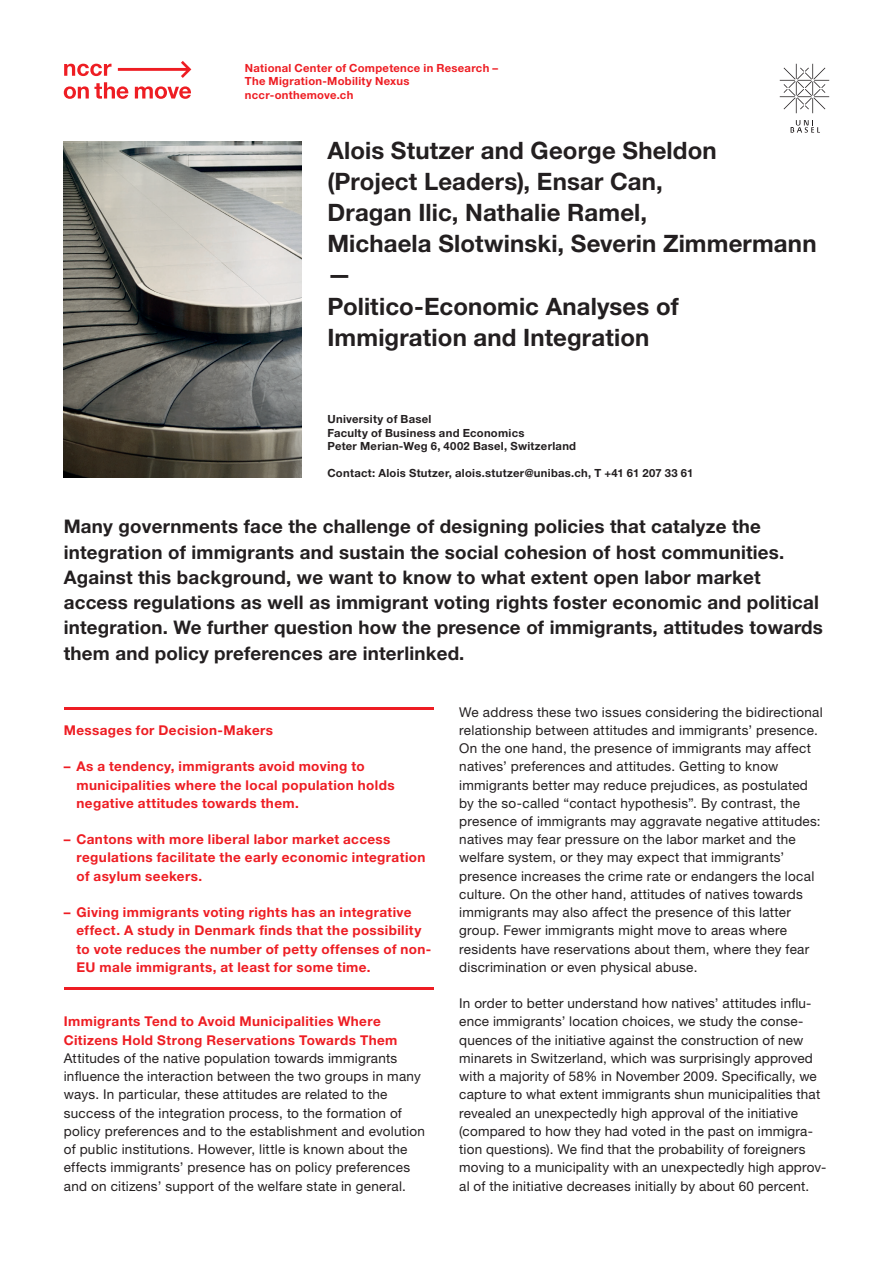
<style>
.page{position:relative;width:893px;height:1263px;background:#fff}
.page>*{position:absolute;margin:0;border:0;box-sizing:border-box;transform-origin:0 0}
.t1{font:700 24px/31.2px "Helvetica Neue LT Std";letter-spacing:.005em;color:#231f20}
.t2{font:700 18.75px/25.3px "Helvetica Neue LT Std";letter-spacing:.01em;color:#231f20}
.t3{font:13.5px/18.1px "Helvetica Neue LT Std";letter-spacing:.015em;color:#231f20}
.t4{font:700 13.5px/18.3px "Helvetica Neue LT Std";letter-spacing:.03em;color:#ee1d23}
.t5{font:700 11.25px/13.5px "Helvetica Neue LT Std";letter-spacing:.025em;color:#231f20}
.t6{font:700 11.25px/13.5px "Helvetica Neue LT Std";letter-spacing:.025em;color:#ee1d23}
</style>
<div class="page">
<svg style="left:64px;top:61px;width:127px;height:38px"></svg>
<hr style="left:64px;top:707px;width:370px;height:2px;background:#ee1d23">
<hr style="left:64px;top:987px;width:370px;height:2px;background:#ee1d23">
<svg style="left:780px;top:64px;width:49px;height:49px"></svg>
<svg style="left:791px;top:120px;width:29px;height:13px"></svg>
<img style="left:64px;top:141px;width:238px;height:336px">
<p class="t6" style="left:245px;top:61px;width:255px">National Center of Competence in Research –<br>The Migration-Mobility Nexus nccr-onthemove.ch</p>
<h1 class="t1" style="left:327px;top:134px;width:491px">Alois Stutzer and George Sheldon<br>(Project Leaders), Ensar Can,<br>Dragan Ilic, Nathalie Ramel,<br>Michaela Slotwinski, Severin Zimmermann —<br>Politico-Economic Analyses of<br>Immigration and Integration</h1>
<p class="t5" style="left:327px;top:412px;width:250px">University of Basel<br>Faculty of Business and Economics<br>Peter Merian-Weg 6, 4002 Basel, Switzerland</p>
<p class="t5" style="left:327px;top:466px;width:368px">Contact: Alois Stutzer, alois.stutzer@unibas.ch, T +41 61 207 33 61</p>
<p class="t2" style="left:64px;top:513px;width:761px">Many governments face the challenge of designing policies that catalyze the integration of immigrants and sustain the social cohesion of host communities.<br>Against this background, we want to know to what extent open labor market access regulations as well as immigrant voting rights foster economic and political integration. We further question how the presence of immigrants, attitudes towards them and policy preferences are interlinked.</p>
<p class="t4" style="left:64px;top:720px;width:211px">Messages for Decision-Makers</p>
<p class="t4" style="left:77px;top:757px;width:320px;text-indent:-13px">– As a tendency, immigrants avoid moving to municipalities where the local population holds negative attitudes towards them.</p>
<p class="t4" style="left:77px;top:830px;width:350px;text-indent:-13px">– Cantons with more liberal labor market access regulations facilitate the early economic integration of asylum seekers.</p>
<p class="t4" style="left:77px;top:903px;width:356px;text-indent:-13px">– Giving immigrants voting rights has an integrative effect. A study in Denmark finds that the possibility to vote reduces the number of petty offenses of non-EU male immigrants, at least for some time.</p>
<p class="t4" style="left:64px;top:1012px;width:335px">Immigrants Tend to Avoid Municipalities Where<br>Citizens Hold Strong Reservations Towards Them</p>
<p class="t3" style="left:64px;top:1049px;width:363px">Attitudes of the native population towards immigrants influence the interaction between the two groups in many ways. In particular, these attitudes are related to the success of the integration process, to the formation of policy preferences and to the establishment and evolution of public institutions. However, little is known about the effects immigrants’ presence has on policy preferences and on citizens’ support of the welfare state in general.</p>
<p class="t3" style="left:459px;top:702px;width:365px">We address these two issues considering the bidirectional relationship between attitudes and immigrants’ presence.<br>On the one hand, the presence of immigrants may affect natives’ preferences and attitudes. Getting to know immigrants better may reduce prejudices, as postulated by the so-called “contact hypothesis”. By contrast, the presence of immigrants may aggravate negative attitudes: natives may fear pressure on the labor market and the welfare system, or they may expect that immigrants’ presence increases the crime rate or endangers the local culture. On the other hand, attitudes of natives towards immigrants may also affect the presence of this latter group. Fewer immigrants might move to areas where residents have reservations about them, where they fear discrimination or even physical abuse.</p>
<p class="t3" style="left:459px;top:994px;width:369px">In order to better understand how natives’ attitudes influ&shy;ence immigrants’ location choices, we study the conse&shy;quences of the initiative against the construction of new minarets in Switzerland, which was surprisingly approved with a majority of 58% in November 2009. Specifically, we capture to what extent immigrants shun municipalities that revealed an unexpectedly high approval of the initiative (compared to how they had voted in the past on immigra&shy;tion questions). We find that the probability of foreigners moving to a municipality with an unexpectedly high approv&shy;al of the initiative decreases initially by about 60 percent.</p>
</div>
